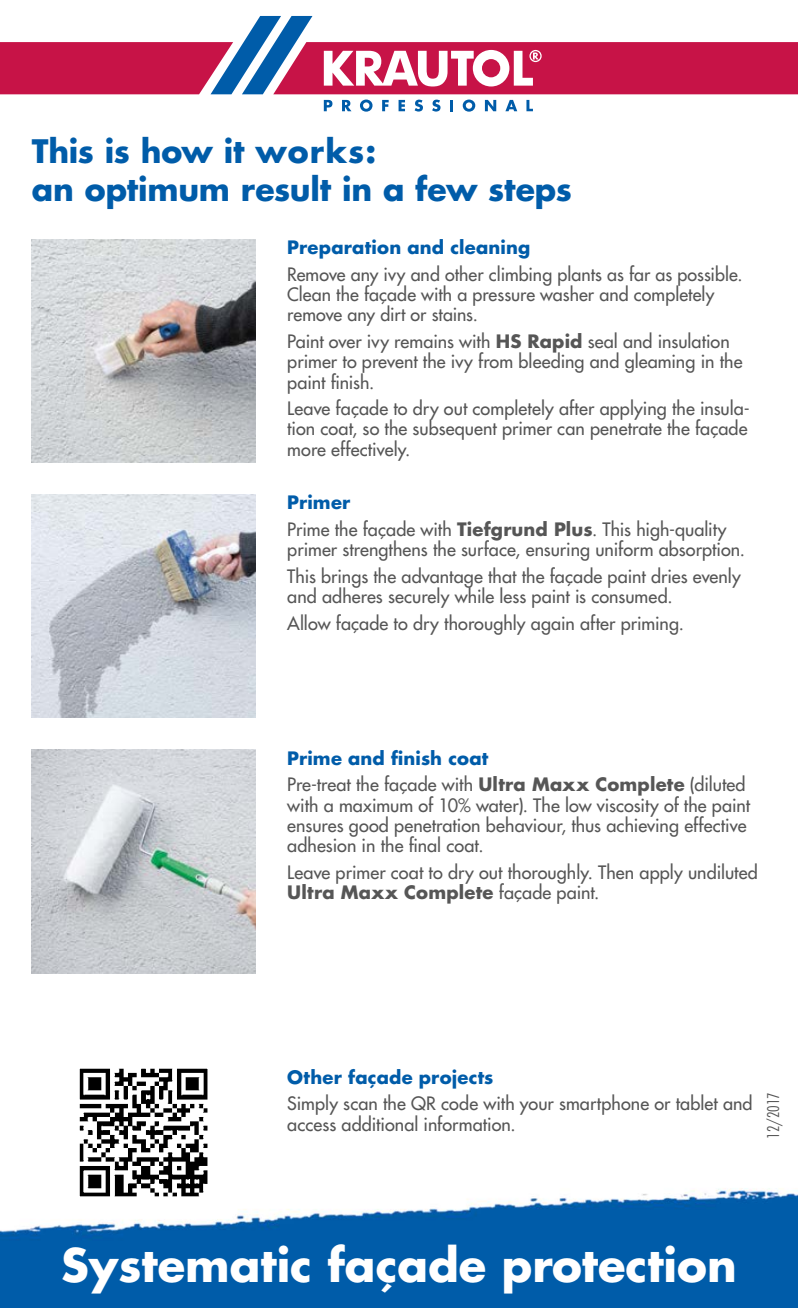
<style>
.page{position:relative;width:798px;height:1308px;background:#fff}
.page>*{position:absolute;margin:0;border:0;box-sizing:border-box;transform-origin:0 0}
.t1{font:700 45px "Futura LT";color:#fff}
.t2{font:700 31.5px/37.8px "Futura LT";letter-spacing:-.005em;color:#005ca9}
.t3{font:500 18px/20.2px "Futura Std";letter-spacing:.005em;color:#565656}
.t4{font:700 18px "Futura LT";letter-spacing:.01em;color:#005ca9}
.t5{font:700 18px "Futura LT";letter-spacing:.015em;color:#565656}
.t6{font:300 condensed 15.75px "Futura Std";color:#565656}
.s1{font-family:"Futura LT";font-weight:700}
.s2{font-family:"Futura Std";font-weight:500}
</style>
<div class="page">
<img style="left:0;top:1188px;width:797px;height:119px">
<svg style="left:0;top:16px;width:797px;height:78px"></svg>
<svg style="left:324px;top:100px;width:8px;height:11px"></svg>
<svg style="left:342px;top:100px;width:9px;height:11px"></svg>
<svg style="left:360px;top:100px;width:12px;height:12px"></svg>
<svg style="left:382px;top:100px;width:6px;height:11px"></svg>
<svg style="left:398px;top:100px;width:7px;height:11px"></svg>
<svg style="left:414px;top:100px;width:9px;height:12px"></svg>
<svg style="left:432px;top:100px;width:8px;height:12px"></svg>
<svg style="left:450px;top:100px;width:3px;height:11px"></svg>
<svg style="left:462px;top:100px;width:13px;height:12px"></svg>
<svg style="left:484px;top:100px;width:12px;height:11px"></svg>
<svg style="left:505px;top:100px;width:12px;height:11px"></svg>
<svg style="left:526px;top:100px;width:6px;height:11px"></svg>
<svg style="left:75px;top:1068px;width:138px;height:133px"></svg>
<img style="left:32px;top:749px;width:223px;height:224px">
<img style="left:32px;top:494px;width:223px;height:224px">
<img style="left:32px;top:239px;width:223px;height:223px">
<h2 class="t2" style="left:32px;top:132px;width:541px">This is how it works:<br>an optimum result in a few steps</h2>
<p class="t4" style="left:287px;top:235px;width:245px">Preparation and cleaning</p>
<p class="t3" style="left:287px;top:264px;width:456px">Remove any ivy and other climbing plants as far as possible.<br>Clean the façade with a pressure washer and completely remove any dirt or stains.</p>
<p class="t3" style="left:287px;top:331px;width:456px">Paint over ivy remains with <span class="s1">HS Rapid</span> seal and insulation primer to prevent the ivy from bleeding and gleaming in the paint finish.</p>
<p class="t3" style="left:287px;top:398px;width:463px;text-align:justify">Leave façade to dry out completely after applying the insula&shy;tion coat, so the subsequent primer can penetrate the façade more effectively.</p>
<p class="t4" style="left:287px;top:490px;width:65px">Primer</p>
<p class="t3" style="left:287px;top:519px;width:459px">Prime the façade with <span class="s1">Tiefgrund Plus</span>. This high-quality primer strengthens the surface, ensuring uniform absorption.</p>
<p class="t3" style="left:287px;top:566px;width:455px">This brings the advantage that the façade paint dries evenly and adheres securely while less paint is consumed.</p>
<p class="t3" style="left:287px;top:613px;width:398px">Allow façade to dry thoroughly again after priming.</p>
<p class="t4" style="left:287px;top:746px;width:202px">Prime and finish coat</p>
<p class="t3" style="left:287px;top:774px;width:464px">Pre-treat the façade with <span class="s1">Ultra Maxx Complete</span> (diluted with a maximum of 10% water). The low viscosity of the paint ensures good penetration behaviour, thus achieving effective adhesion in the final coat.</p>
<p class="t3" style="left:287px;top:862px;width:472px">Leave primer coat to dry out thoroughly. Then apply undiluted</p>
<p class="t5" style="left:287px;top:880px;width:313px">Ultra Maxx Complete <span class="s2">façade paint.</span></p>
<p class="t4" style="left:287px;top:1065px;width:208px">Other façade projects</p>
<p class="t3" style="left:287px;top:1093px;width:466px">Simply scan the QR code with your smartphone or tablet and access additional information.</p>
<p class="t6" style="left:763px;top:1138px;width:48px;rotate:-90deg">12/2017</p>
<h1 class="t1" style="left:61px;top:1234px;width:676px">Systematic façade protection</h1>
</div>
